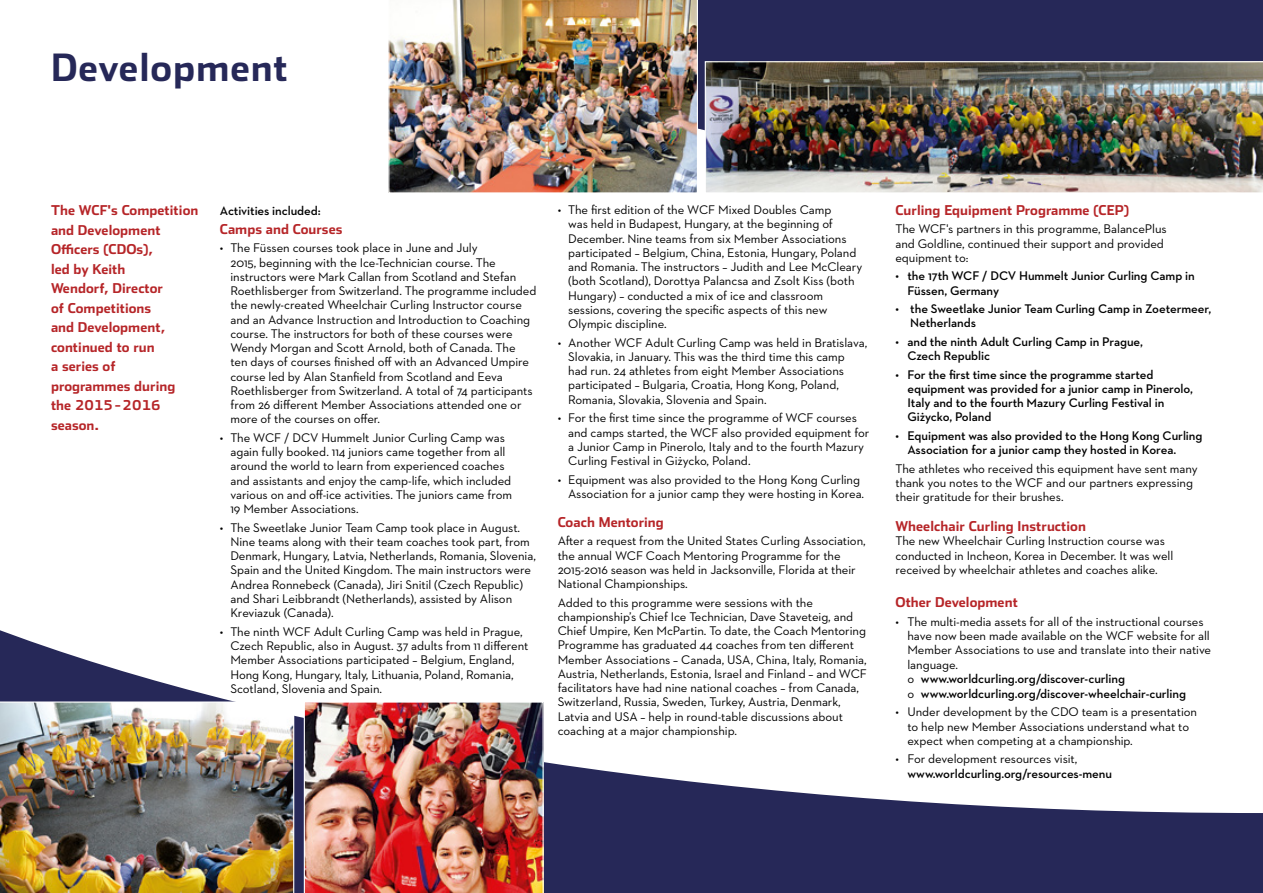
<style>
.page{position:relative;width:1263px;height:893px;background:#fff}
.page>*{position:absolute;margin:0;border:0;box-sizing:border-box;transform-origin:0 0}
.t1{font:37.5px "Stainless Bold Tab";letter-spacing:.025em;color:#262858}
.t2{font:13.5px/19.5px "Stainless Bold Tab";letter-spacing:.005em;color:#b62528}
.t3{font:12.75px/14.2px "Neutraface 2 Text";letter-spacing:-.005em;color:#000}
.t4{font:600 12.75px/14.2px "Neutraface 2 Text";letter-spacing:-.005em;color:#000}
.s1{font-weight:600}
</style>
<div class="page">
<div style="left:698px;top:0;width:565px;height:131px;background:#262858"></div>
<svg style="left:0;top:630px;width:1262px;height:263px"></svg>
<img style="left:388px;top:0;width:309px;height:193px">
<img style="left:0;top:701px;width:294px;height:192px">
<img style="left:304px;top:701px;width:240px;height:192px">
<img style="left:705px;top:61px;width:558px;height:132px">
<svg style="left:1262px;top:813px;width:1px;height:80px"></svg>
<h1 class="t1" style="left:51px;top:44px;width:239px">Development</h1>
<p class="t2" style="left:51px;top:200px;width:149px">The WCF's Competition and Development<br>Officers (CDOs),<br>led by Keith<br>Wendorf, Director<br>of Competitions<br>and Development, continued to run<br>a series of<br>programmes during the 2015-2016 season.</p>
<p class="t4" style="left:220px;top:203px;width:103px">Activities included:</p>
<p class="t2" style="left:220px;top:219px;width:124px">Camps and Courses</p>
<p class="t3" style="left:230px;top:241px;width:307px;text-indent:-11px">• The Füssen courses took place in June and July<br>2015, beginning with the Ice-Technician course. The instructors were Mark Callan from Scotland and Stefan Roethlisberger from Switzerland. The programme included the newly-created Wheelchair Curling Instructor course and an Advance Instruction and Introduction to Coaching course. The instructors for both of these courses were Wendy Morgan and Scott Arnold, both of Canada. The<br>ten days of courses finished off with an Advanced Umpire course led by Alan Stanfield from Scotland and Eeva Roethlisberger from Switzerland. A total of 74 participants from 26 different Member Associations attended one or more of the courses on offer.</p>
<p class="t3" style="left:230px;top:430px;width:283px;text-indent:-11px">• The WCF / DCV Hummelt Junior Curling Camp was again fully booked. 114 juniors came together from all around the world to learn from experienced coaches and assistants and enjoy the camp-life, which included various on and off-ice activities. The juniors came from 19 Member Associations.</p>
<p class="t3" style="left:230px;top:520px;width:307px;text-indent:-11px">• The Sweetlake Junior Team Camp took place in August.<br>Nine teams along with their team coaches took part, from Denmark, Hungary, Latvia, Netherlands, Romania, Slovenia, Spain and the United Kingdom. The main instructors were Andrea Ronnebeck (Canada), Jiri Snitil (Czech Republic) and Shari Leibbrandt (Netherlands), assisted by Alison Kreviazuk (Canada).</p>
<p class="t3" style="left:230px;top:624px;width:300px;text-indent:-11px">• The ninth WCF Adult Curling Camp was held in Prague, Czech Republic, also in August. 37 adults from 11 different Member Associations participated – Belgium, England, Hong Kong, Hungary, Italy, Lithuania, Poland, Romania, Scotland, Slovenia and Spain.</p>
<p class="t3" style="left:568px;top:203px;width:296px;text-indent:-11px">• The first edition of the WCF Mixed Doubles Camp<br>was held in Budapest, Hungary, at the beginning of December. Nine teams from six Member Associations participated – Belgium, China, Estonia, Hungary, Poland and Romania. The instructors – Judith and Lee McCleary (both Scotland), Dorottya Palancsa and Zsolt Kiss (both Hungary) – conducted a mix of ice and classroom sessions, covering the specific aspects of this new Olympic discipline.</p>
<p class="t3" style="left:568px;top:335px;width:301px;text-indent:-11px">• Another WCF Adult Curling Camp was held in Bratislava, Slovakia, in January. This was the third time this camp had run. 24 athletes from eight Member Associations participated – Bulgaria, Croatia, Hong Kong, Poland, Romania, Slovakia, Slovenia and Spain.</p>
<p class="t3" style="left:568px;top:411px;width:303px;text-indent:-11px">• For the first time since the programme of WCF courses and camps started, the WCF also provided equipment for a Junior Camp in Pinerolo, Italy and to the fourth Mazury Curling Festival in Giżycko, Poland.</p>
<p class="t3" style="left:568px;top:472px;width:297px;text-indent:-11px">• Equipment was also provided to the Hong Kong Curling<br>Association for a junior camp they were hosting in Korea.</p>
<p class="t2" style="left:558px;top:512px;width:108px">Coach Mentoring</p>
<p class="t3" style="left:558px;top:534px;width:310px">After a request from the United States Curling Association, the annual WCF Coach Mentoring Programme for the 2015-2016 season was held in Jacksonville, Florida at their National Championships.</p>
<p class="t3" style="left:558px;top:595px;width:311px">Added to this programme were sessions with the championship’s Chief Ice Technician, Dave Staveteig, and Chief Umpire, Ken McPartin. To date, the Coach Mentoring Programme has graduated 44 coaches from ten different Member Associations – Canada, USA, China, Italy, Romania, Austria, Netherlands, Estonia, Israel and Finland – and WCF facilitators have had nine national coaches – from Canada, Switzerland, Russia, Sweden, Turkey, Austria, Denmark, Latvia and USA – help in round-table discussions about coaching at a major championship.</p>
<p class="t2" style="left:895px;top:200px;width:235px">Curling Equipment Programme (CEP)</p>
<p class="t3" style="left:895px;top:222px;width:273px">The WCF's partners in this programme, BalancePlus and Goldline, continued their support and provided equipment to:</p>
<p class="t4" style="left:907px;top:269px;width:289px;text-indent:-12px">• the 17th WCF / DCV Hummelt Junior Curling Camp in<br>Füssen, Germany</p>
<p class="t4" style="left:910px;top:301px;width:302px;text-indent:-15px">• the Sweetlake Junior Team Curling Camp in Zoetermeer,<br>Netherlands</p>
<p class="t4" style="left:907px;top:334px;width:237px;text-indent:-12px">• and the ninth Adult Curling Camp in Prague,<br>Czech Republic</p>
<p class="t4" style="left:907px;top:367px;width:287px;text-indent:-12px">• For the first time since the programme started equipment was provided for a junior camp in Pinerolo, Italy and to the fourth Mazury Curling Festival in Giżycko, Poland</p>
<p class="t4" style="left:907px;top:428px;width:297px;text-indent:-12px">• Equipment was also provided to the Hong Kong Curling<br>Association for a junior camp they hosted in Korea.</p>
<p class="t3" style="left:895px;top:461px;width:304px">The athletes who received this equipment have sent many thank you notes to the WCF and our partners expressing their gratitude for their brushes.</p>
<p class="t2" style="left:895px;top:516px;width:192px">Wheelchair Curling Instruction</p>
<p class="t3" style="left:895px;top:534px;width:279px">The new Wheelchair Curling Instruction course was conducted in Incheon, Korea in December. It was well received by wheelchair athletes and coaches alike.</p>
<p class="t2" style="left:895px;top:592px;width:124px">Other Development</p>
<p class="t3" style="left:907px;top:614px;width:305px;text-indent:-12px">• The multi-media assets for all of the instructional courses have now been made available on the WCF website for all Member Associations to use and translate into their native language.<br>o <span class="s1">www.worldcurling.org/discover-curling<br></span>o <span class="s1">www.worldcurling.org/discover-wheelchair-curling</span></p>
<p class="t3" style="left:907px;top:705px;width:291px;text-indent:-12px">• Under development by the CDO team is a presentation to help new Member Associations understand what to expect when competing at a championship.</p>
<p class="t3" style="left:895px;top:752px;width:183px">• For development resources visit,</p>
<p class="t4" style="left:907px;top:766px;width:206px">www.worldcurling.org/resources-menu</p>
</div>
